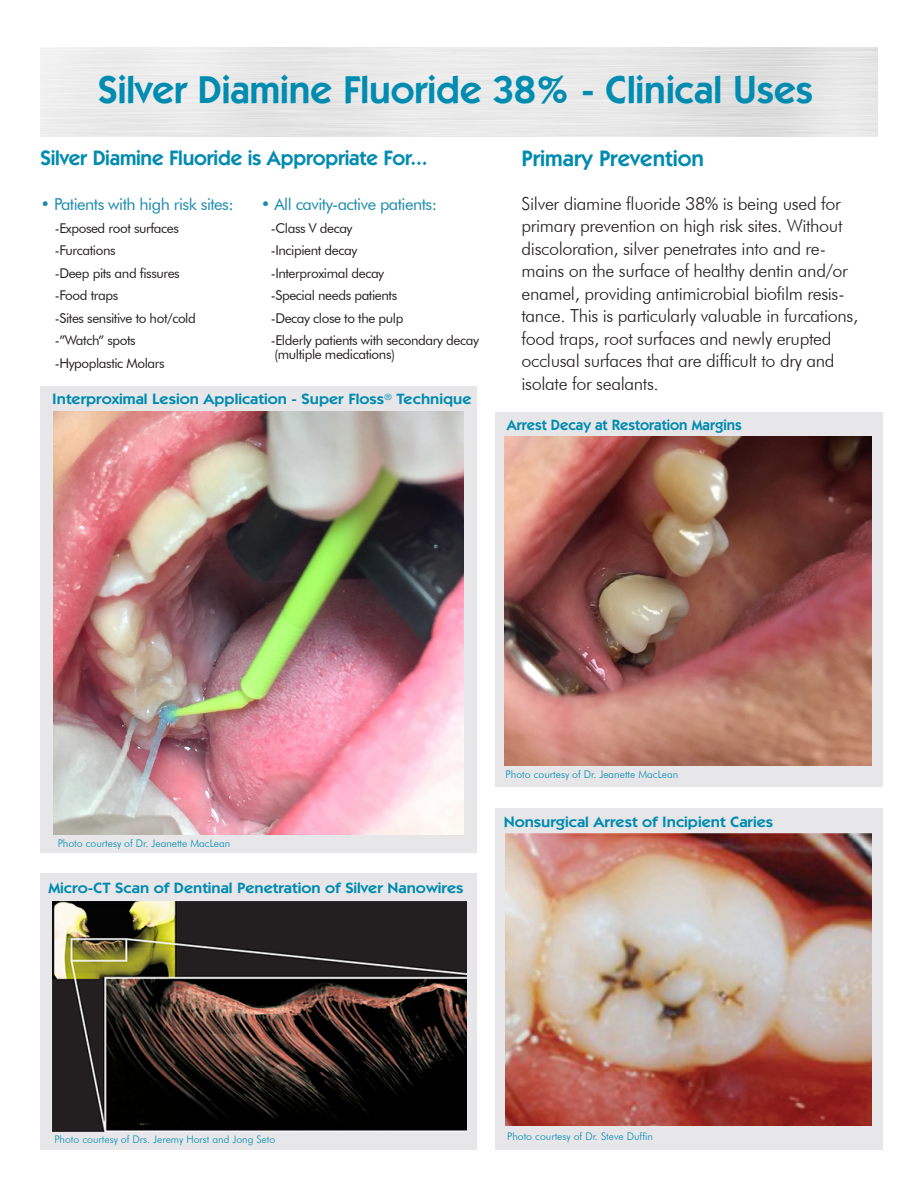
<style>
.page{position:relative;width:918px;height:1188px;background:#fff}
.page>*{position:absolute;margin:0;border:0;box-sizing:border-box;transform-origin:0 0}
.t1{font:600 39px "ITC Kabel Std";color:#008bb0}
.t2{font:600 22.5px "ITC Kabel Std";color:#008bb0}
.t3{font:600 21px "ITC Kabel Std";letter-spacing:-.01em;color:#008bb0}
.t4{font:300 18px/22.5px "Futura BT";letter-spacing:-.02em;color:#231f20}
.t5{font:16.5px "Futura BT";letter-spacing:-.03em;color:#1a89ae}
.t6{font:600 15px "ITC Kabel Std";color:#008bb0;scale:1.1 1}
.t7{font:600 15px "ITC Kabel Std";color:#008bb0}
.t8{font:13.5px "Futura BT";letter-spacing:-.03em;color:#231f20}
.t9{font:300 10.5px "Futura BT";color:#008bb0}
</style>
<div class="page">
<div style="left:40px;top:874px;width:437px;height:276px;background:#e7e7ea"></div>
<div style="left:40px;top:387px;width:437px;height:466px;background:#e7e7ea"></div>
<img style="left:53px;top:902px;width:414px;height:230px">
<img style="left:53px;top:411px;width:411px;height:423px">
<div style="left:495px;top:412px;width:387px;height:374px;background:#e7e7ea"></div>
<div style="left:495px;top:808px;width:387px;height:342px;background:#e7e7ea"></div>
<img style="left:506px;top:833px;width:366px;height:292px">
<img style="left:504px;top:437px;width:368px;height:328px">
<p class="t1" style="left:98px;top:67px;width:717px">Silver Diamine Fluoride 38% - Clinical Uses</p>
<p class="t3" style="left:40px;top:146px;width:389px">Silver Diamine Fluoride is Appropriate For...</p>
<p class="t5" style="left:40px;top:194px;width:195px">• Patients with high risk sites:</p>
<p class="t5" style="left:261px;top:194px;width:178px">• All cavity-active patients:</p>
<p class="t8" style="left:55px;top:220px;width:126px">-Exposed root surfaces</p>
<p class="t8" style="left:271px;top:220px;width:83px">-Class V decay</p>
<p class="t8" style="left:55px;top:242px;width:62px">-Furcations</p>
<p class="t8" style="left:271px;top:242px;width:88px">-Incipient decay</p>
<p class="t8" style="left:55px;top:265px;width:126px">-Deep pits and fissures</p>
<p class="t8" style="left:271px;top:265px;width:115px">-Interproximal decay</p>
<p class="t8" style="left:55px;top:287px;width:65px">-Food traps</p>
<p class="t8" style="left:271px;top:287px;width:128px">-Special needs patients</p>
<p class="t8" style="left:55px;top:310px;width:143px">-Sites sensitive to hot/cold</p>
<p class="t8" style="left:271px;top:310px;width:134px">-Decay close to the pulp</p>
<p class="t8" style="left:55px;top:332px;width:82px">-”Watch” spots</p>
<p class="t8" style="left:271px;top:332px;width:210px">-Elderly patients with secondary decay</p>
<p class="t8" style="left:55px;top:355px;width:111px">-Hypoplastic Molars</p>
<p class="t8" style="left:274px;top:346px;width:122px">(multiple medications)</p>
<p class="t6" style="left:52px;top:390px;width:383px">Interproximal Lesion Application - Super Floss<sup>®</sup> Technique</p>
<p class="t2" style="left:522px;top:145px;width:184px">Primary Prevention</p>
<p class="t4" style="left:522px;top:192px;width:338px">Silver diamine fluoride 38% is being used for primary prevention on high risk sites. Without discoloration, silver penetrates into and re&shy;mains on the surface of healthy dentin and/or enamel, providing antimicrobial biofilm resis&shy;tance. This is particularly valuable in furcations, food traps, root surfaces and newly erupted occlusal surfaces that are difficult to dry and isolate for sealants.</p>
<p class="t7" style="left:507px;top:416px;width:236px">Arrest Decay at Restoration Margins</p>
<p class="t9" style="left:58px;top:837px;width:174px">Photo courtesy of Dr. Jeanette MacLean</p>
<p class="t6" style="left:48px;top:879px;width:379px">Micro-CT Scan of Dentinal Penetration of Silver Nanowires</p>
<p class="t9" style="left:506px;top:768px;width:174px">Photo courtesy of Dr. Jeanette MacLean</p>
<p class="t6" style="left:504px;top:813px;width:247px">Nonsurgical Arrest of Incipient Caries</p>
<p class="t9" style="left:54px;top:1133px;width:222px">Photo courtesy of Drs. Jeremy Horst and Jong Seto</p>
<p class="t9" style="left:507px;top:1130px;width:147px">Photo courtesy of Dr. Steve Duffin</p>
</div>
